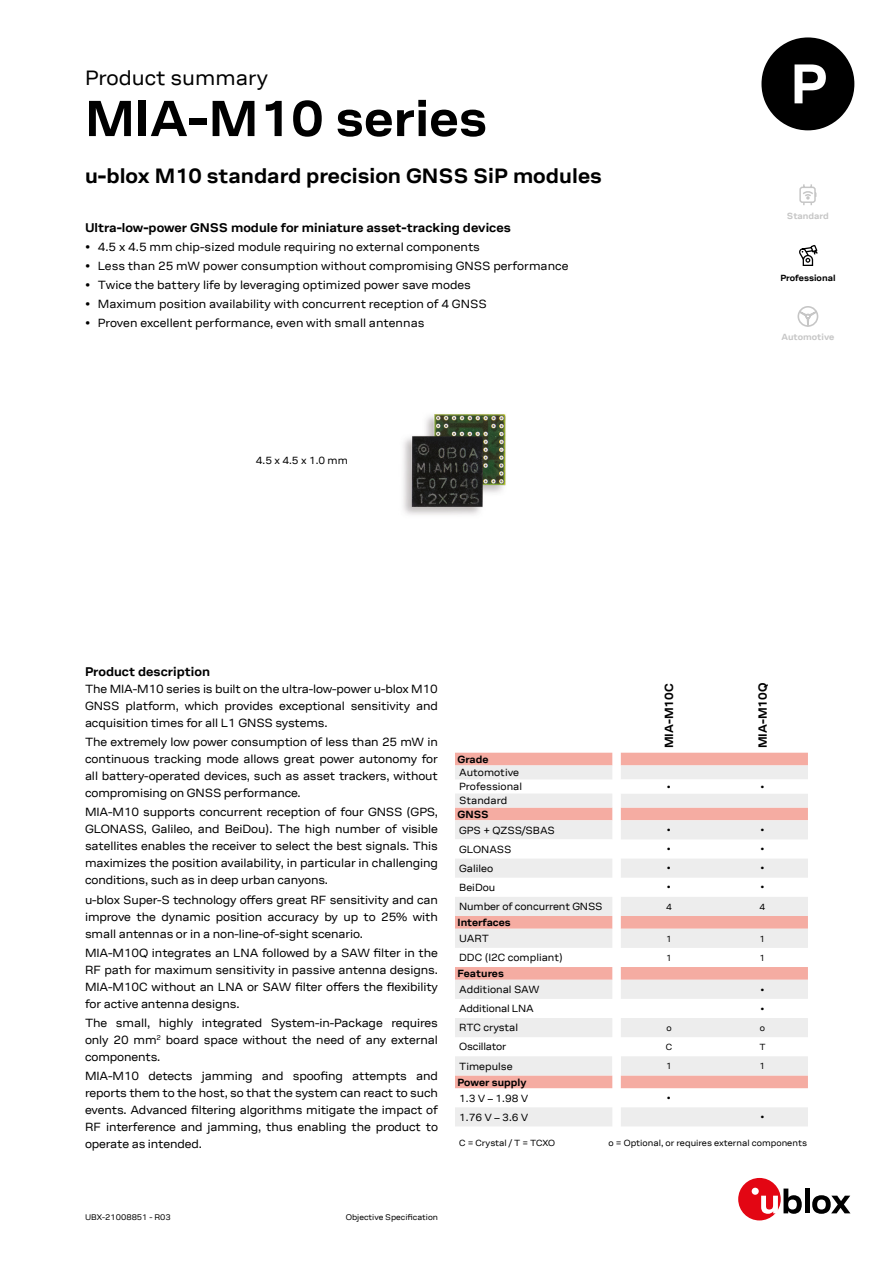
<style>
.page{position:relative;width:893px;height:1263px;background:#fff}
.page>*{position:absolute;margin:0;border:0;box-sizing:border-box;transform-origin:0 0}
.t1{font:700 51px "ublox";color:#000}
.t2{font:700 21px "ublox";color:#000}
.t3{font:21px "ublox";color:#000}
.t4{font:700 12.75px "ublox";color:#000}
.t5{font:12px/17px "ublox";letter-spacing:-.01em;color:#000;text-align:justify}
.t6{font:700 12px "ublox";color:#000}
.t7{font:10.5px/14.1px "ublox";color:#000}
.t8{font:700 10.5px "ublox";color:#000}
.t9{font:10.5px "ublox";letter-spacing:-.02em;color:#000}
.t10{font:9px "ublox";color:#000}
.t11{font:700 9px "ublox";color:#c6c6c6}
.t12{font:700 9px "ublox";color:#000}
.t13{font:8.25px "ublox";color:#000}
</style>
<div class="page">
<div style="left:455px;top:753px;width:353px;height:12px;background:#f5aca2"></div>
<svg style="left:455px;top:1075px;width:353px;height:51px"></svg>
<svg style="left:455px;top:765px;width:353px;height:14px;background:#edecec"></svg>
<svg style="left:455px;top:794px;width:353px;height:26px;background:#f0cec9"></svg>
<svg style="left:455px;top:820px;width:353px;height:255px;fill:#ededed"></svg>
<svg style="left:612px;top:753px;width:9px;height:373px"></svg>
<svg style="left:799px;top:184px;width:18px;height:22px"></svg>
<svg style="left:799px;top:245px;width:19px;height:21px"></svg>
<svg style="left:797px;top:306px;width:22px;height:21px"></svg>
<img style="left:403px;top:414px;width:103px;height:101px">
<div style="left:738px;top:1178px;width:43px;height:42px;background:#e30613;border-radius:50%"></div>
<div style="left:752px;top:1188px;width:7px;height:7px;background:#fff;border-radius:50%"></div>
<svg style="left:761px;top:1188px;width:41px;height:26px"></svg>
<hr style="left:805px;top:1188px;width:4px;height:25px;background:#000">
<svg style="left:812px;top:1195px;width:38px;height:19px"></svg>
<h2 class="t3" style="left:85px;top:66px;width:184px">Product summary</h2>
<h1 class="t1" style="left:85px;top:90px;width:404px">MIA-M10 series</h1>
<h2 class="t2" style="left:85px;top:164px;width:518px">u-blox M10 standard precision GNSS SiP modules</h2>
<p class="t4" style="left:85px;top:220px;width:427px">Ultra-low-power GNSS module for miniature asset-tracking devices</p>
<p class="t5" style="left:85px;top:239px;width:396px">• 4.5 x 4.5 mm chip-sized module requiring no external components</p>
<p class="t5" style="left:85px;top:258px;width:485px">• Less than 25 mW power consumption without compromising GNSS performance</p>
<p class="t5" style="left:85px;top:277px;width:387px">• Twice the battery life by leveraging optimized power save modes</p>
<p class="t5" style="left:85px;top:296px;width:403px">• Maximum position availability with concurrent reception of 4 GNSS</p>
<p class="t5" style="left:85px;top:315px;width:341px">• Proven excellent performance, even with small antennas</p>
<p class="t7" style="left:256px;top:453px;width:94px">4.5 x 4.5 x 1.0 mm</p>
<p class="t11" style="left:787px;top:211px;width:44px">Standard</p>
<p class="t12" style="left:780px;top:273px;width:57px">Professional</p>
<p class="t11" style="left:781px;top:332px;width:54px">Automotive</p>
<p class="t4" style="left:85px;top:665px;width:127px">Product description</p>
<p class="t5" style="left:85px;top:681px;width:354px">The MIA-M10 series is built on the ultra-low-power u-blox M10<br>GNSS platform, which provides exceptional sensitivity and acquisition times for all L1 GNSS systems.</p>
<p class="t5" style="left:85px;top:734px;width:354px">The extremely low power consumption of less than 25 mW in continuous tracking mode allows great power autonomy for all battery-operated devices, such as asset trackers, without compromising on GNSS performance.</p>
<p class="t5" style="left:85px;top:804px;width:354px">MIA-M10 supports concurrent reception of four GNSS (GPS, GLONASS, Galileo, and BeiDou). The high number of visible satellites enables the receiver to select the best signals. This maximizes the position availability, in particular in challenging conditions, such as in deep urban canyons.</p>
<p class="t5" style="left:85px;top:891px;width:354px">u-blox Super-S technology offers great RF sensitivity and can improve the dynamic position accuracy by up to 25% with small antennas or in a non-line-of-sight scenario.</p>
<p class="t5" style="left:85px;top:944px;width:354px">MIA-M10Q integrates an LNA followed by a SAW filter in the RF path for maximum sensitivity in passive antenna designs.<br>MIA-M10C without an LNA or SAW filter offers the flexibility for active antenna designs.</p>
<p class="t5" style="left:85px;top:1014px;width:354px">The small, highly integrated System-in-Package requires only 20 mm<sup>2</sup> board space without the need of any external components.</p>
<p class="t5" style="left:85px;top:1068px;width:354px">MIA-M10 detects jamming and spoofing attempts and reports them to the host, so that the system can react to such events. Advanced filtering algorithms mitigate the impact of RF interference and jamming, thus enabling the product to operate as intended.</p>
<p class="t8" style="left:458px;top:753px;width:33px">Grade</p>
<p class="t7" style="left:459px;top:766px;width:64px">Automotive<br>Professional</p>
<p class="t6" style="left:662px;top:748px;width:66px;rotate:-90deg">MIA-M10C</p>
<p class="t6" style="left:756px;top:748px;width:67px;rotate:-90deg">MIA-M10Q</p>
<p class="t10" style="left:667px;top:782px;width:5px">•</p>
<p class="t10" style="left:760px;top:782px;width:5px">•</p>
<p class="t7" style="left:459px;top:794px;width:50px">Standard</p>
<p class="t8" style="left:458px;top:808px;width:33px">GNSS</p>
<p class="t7" style="left:459px;top:823px;width:97px">GPS + QZSS/SBAS</p>
<p class="t10" style="left:667px;top:825px;width:5px">•</p>
<p class="t10" style="left:760px;top:825px;width:5px">•</p>
<p class="t7" style="left:459px;top:842px;width:54px">GLONASS</p>
<p class="t10" style="left:667px;top:844px;width:5px">•</p>
<p class="t10" style="left:760px;top:844px;width:5px">•</p>
<p class="t7" style="left:459px;top:861px;width:36px">Galileo</p>
<p class="t10" style="left:667px;top:863px;width:5px">•</p>
<p class="t10" style="left:760px;top:863px;width:5px">•</p>
<p class="t7" style="left:459px;top:880px;width:38px">BeiDou</p>
<p class="t10" style="left:667px;top:882px;width:5px">•</p>
<p class="t10" style="left:760px;top:882px;width:5px">•</p>
<p class="t7" style="left:459px;top:900px;width:145px">Number of concurrent GNSS</p>
<p class="t10" style="left:666px;top:901px;width:7px">4</p>
<p class="t10" style="left:760px;top:901px;width:7px">4</p>
<p class="t8" style="left:458px;top:917px;width:55px">Interfaces</p>
<p class="t7" style="left:459px;top:932px;width:31px">UART</p>
<p class="t10" style="left:666px;top:933px;width:7px">1</p>
<p class="t10" style="left:760px;top:933px;width:7px">1</p>
<p class="t7" style="left:459px;top:951px;width:105px">DDC (I2C compliant)</p>
<p class="t10" style="left:666px;top:953px;width:7px">1</p>
<p class="t10" style="left:760px;top:953px;width:7px">1</p>
<p class="t8" style="left:458px;top:968px;width:48px">Features</p>
<p class="t7" style="left:459px;top:983px;width:82px">Additional SAW</p>
<p class="t10" style="left:760px;top:984px;width:5px">•</p>
<p class="t9" style="left:459px;top:1003px;width:76px">Additional LNA</p>
<p class="t10" style="left:760px;top:1004px;width:5px">•</p>
<p class="t7" style="left:459px;top:1021px;width:60px">RTC crystal</p>
<p class="t10" style="left:666px;top:1023px;width:7px">o</p>
<p class="t10" style="left:760px;top:1023px;width:7px">o</p>
<p class="t9" style="left:459px;top:1041px;width:49px">Oscillator</p>
<p class="t10" style="left:666px;top:1042px;width:8px">C</p>
<p class="t10" style="left:759px;top:1042px;width:8px">T</p>
<p class="t7" style="left:459px;top:1059px;width:55px">Timepulse</p>
<p class="t10" style="left:666px;top:1061px;width:7px">1</p>
<p class="t10" style="left:760px;top:1061px;width:7px">1</p>
<p class="t8" style="left:458px;top:1076px;width:71px">Power supply</p>
<p class="t7" style="left:459px;top:1091px;width:71px">1.3 V – 1.98 V</p>
<p class="t10" style="left:667px;top:1093px;width:5px">•</p>
<p class="t7" style="left:459px;top:1110px;width:71px">1.76 V – 3.6 V</p>
<p class="t10" style="left:760px;top:1112px;width:5px">•</p>
<p class="t10" style="left:459px;top:1138px;width:97px">C = Crystal / T = TCXO</p>
<p class="t10" style="left:609px;top:1138px;width:200px">o = Optional, or requires external components</p>
<p class="t13" style="left:85px;top:1213px;width:87px">UBX-21008851 - R03</p>
<p class="t13" style="left:346px;top:1213px;width:94px">Objective Specification</p>
</div>
